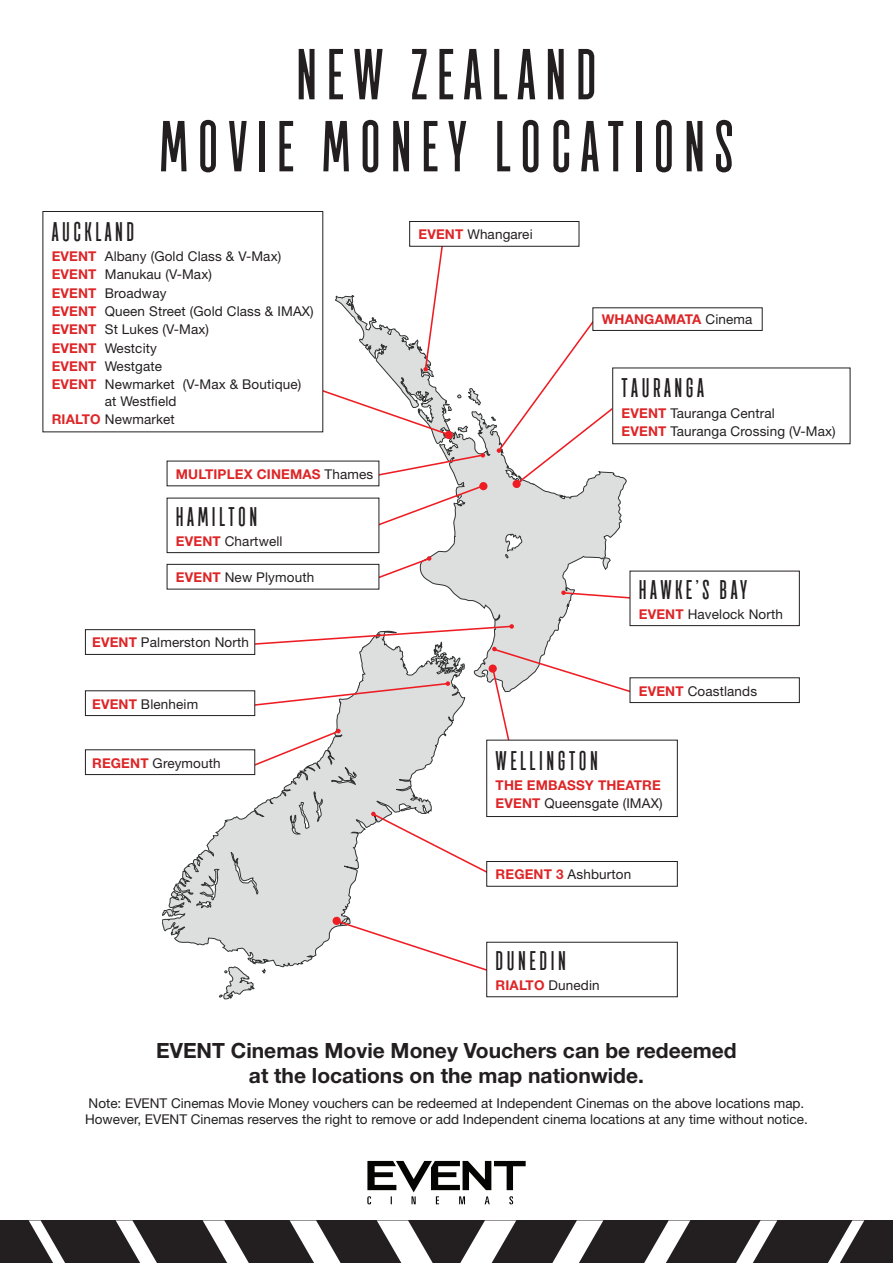
<style>
.page{position:relative;width:893px;height:1263px;background:#fff}
.page>*{position:absolute;margin:0;border:0;box-sizing:border-box;transform-origin:0 0}
.t1{font:700 72px "TT Bluescreens";letter-spacing:.135em;color:#231f20}
.t2{font:700 27px "TT Bluescreens";letter-spacing:.13em;color:#231f20}
.t3{font:700 21px/25.2px "Helvetica Neue";color:#231f20;text-align:center}
.t4{font:13.5px/16.2px "Helvetica Neue";letter-spacing:.01em;color:#231f20}
.t5{font:700 13.5px "Helvetica Neue";letter-spacing:.01em;color:#de2527}
.s1{font-weight:700;color:#de2527}
.s2{font-weight:400;color:#231f20}
</style>
<div class="page">
<svg style="left:0;top:1220px;width:893px;height:43px"></svg>
<svg style="left:262px;top:968px;width:4px;height:6px"></svg>
<svg style="left:219px;top:967px;width:36px;height:32px"></svg>
<svg style="left:162px;top:716px;width:188px;height:251px"></svg>
<svg style="left:335px;top:367px;width:292px;height:257px"></svg>
<svg style="left:196px;top:534px;width:326px;height:377px"></svg>
<svg style="left:362px;top:453px;width:123px;height:79px"></svg>
<div style="left:445px;top:431px;width:8px;height:8px;background:#ee1d23;border-radius:50%"></div>
<div style="left:479px;top:482px;width:8px;height:8px;background:#ee1d23;border-radius:50%"></div>
<svg style="left:201px;top:228px;width:280px;height:209px"></svg>
<svg style="left:362px;top:556px;width:69px;height:29px"></svg>
<svg style="left:335px;top:919px;width:160px;height:52px"></svg>
<svg style="left:371px;top:812px;width:124px;height:65px"></svg>
<div style="left:333px;top:917px;width:8px;height:8px;background:#ee1d23;border-radius:50%"></div>
<svg style="left:231px;top:624px;width:413px;height:145px"></svg>
<svg style="left:561px;top:590px;width:69px;height:10px"></svg>
<svg style="left:491px;top:322px;width:135px;height:164px"></svg>
<div style="left:512px;top:480px;width:9px;height:8px;background:#ee1d23;border-radius:50%"></div>
<svg style="left:367px;top:1161px;width:159px;height:43px"></svg>
<div style="left:43px;top:211px;width:280px;height:221px;background:#fff"></div>
<div style="left:487px;top:942px;width:190px;height:55px;background:#fff"></div>
<div style="left:486px;top:942px;width:192px;height:55px;border:1px solid #231f20"></div>
<div style="left:167px;top:498px;width:212px;height:55px;background:#fff"></div>
<div style="left:167px;top:498px;width:212px;height:55px;border:1px solid #231f20"></div>
<div style="left:487px;top:740px;width:190px;height:76px;background:#fff"></div>
<div style="left:486px;top:740px;width:192px;height:77px;border:1px solid #231f20"></div>
<div style="left:613px;top:368px;width:237px;height:76px;background:#fff"></div>
<div style="left:612px;top:368px;width:238px;height:76px;border:1px solid #231f20"></div>
<div style="left:630px;top:571px;width:170px;height:55px;border:1px solid #231f20"></div>
<div style="left:410px;top:221px;width:169px;height:25px;background:#fff"></div>
<div style="left:409px;top:221px;width:170px;height:26px;border:1px solid #231f20"></div>
<div style="left:167px;top:461px;width:212px;height:25px;background:#fff"></div>
<div style="left:167px;top:564px;width:212px;height:25px;background:#fff"></div>
<div style="left:167px;top:564px;width:212px;height:25px;border:1px solid #231f20"></div>
<div style="left:85px;top:630px;width:170px;height:24px;background:#fff"></div>
<div style="left:85px;top:629px;width:170px;height:26px;border:1px solid #231f20"></div>
<div style="left:85px;top:691px;width:170px;height:24px;background:#fff"></div>
<div style="left:85px;top:690px;width:170px;height:26px;border:1px solid #231f20"></div>
<div style="left:85px;top:750px;width:170px;height:24px;background:#fff"></div>
<div style="left:85px;top:749px;width:170px;height:26px;border:1px solid #231f20"></div>
<div style="left:593px;top:308px;width:169px;height:22px;background:#fff"></div>
<div style="left:592px;top:307px;width:171px;height:24px;border:1px solid #231f20"></div>
<div style="left:630px;top:678px;width:169px;height:24px;background:#fff"></div>
<div style="left:630px;top:677px;width:170px;height:26px;border:1px solid #231f20"></div>
<div style="left:487px;top:861px;width:190px;height:25px;background:#fff"></div>
<div style="left:486px;top:861px;width:192px;height:26px;border:1px solid #231f20"></div>
<p class="t1" style="left:296px;top:35px;width:302px">NEW ZEALAND</p>
<p class="t1" style="left:160px;top:107px;width:575px">MOVIE MONEY LOCATIONS</p>
<p class="t2" style="left:52px;top:216px;width:84px">AUCKLAND</p>
<p class="t4" style="left:52px;top:248px;width:231px"><span class="s1">EVENT</span> Albany (Gold Class &amp; V-Max)</p>
<p class="t4" style="left:52px;top:266px;width:162px"><span class="s1">EVENT</span> Manukau (V-Max)</p>
<p class="t4" style="left:52px;top:285px;width:116px"><span class="s1">EVENT</span> Broadway</p>
<p class="t4" style="left:52px;top:303px;width:263px"><span class="s1">EVENT</span> Queen Street (Gold Class &amp; IMAX)</p>
<p class="t4" style="left:52px;top:321px;width:159px"><span class="s1">EVENT</span> St Lukes (V-Max)</p>
<p class="t4" style="left:52px;top:340px;width:107px"><span class="s1">EVENT</span> Westcity</p>
<p class="t4" style="left:52px;top:358px;width:112px"><span class="s1">EVENT</span> Westgate</p>
<p class="t4" style="left:105px;top:376px;width:198px;text-indent:-53px"><span class="s1">EVENT</span> Newmarket (V-Max &amp; Boutique) at Westfield</p>
<p class="t4" style="left:52px;top:411px;width:125px"><span class="s1">RIALTO</span> Newmarket</p>
<p class="t5" style="left:176px;top:466px;width:199px">MULTIPLEX CINEMAS <span class="s2">Thames</span></p>
<p class="t2" style="left:176px;top:502px;width:83px">HAMILTON</p>
<p class="t4" style="left:176px;top:533px;width:108px"><span class="s1">EVENT</span> Chartwell</p>
<p class="t4" style="left:176px;top:569px;width:140px"><span class="s1">EVENT</span> New Plymouth</p>
<p class="t4" style="left:92px;top:634px;width:158px"><span class="s1">EVENT</span> Palmerston North</p>
<p class="t4" style="left:92px;top:695px;width:108px"><span class="s1">EVENT</span> Blenheim</p>
<p class="t4" style="left:92px;top:754px;width:130px"><span class="s1">REGENT</span> Greymouth</p>
<p class="t4" style="left:419px;top:226px;width:116px"><span class="s1">EVENT</span> Whangarei</p>
<p class="t5" style="left:602px;top:311px;width:152px">WHANGAMATA <span class="s2">Cinema</span></p>
<p class="t2" style="left:622px;top:373px;width:84px">TAURANGA</p>
<p class="t4" style="left:622px;top:404px;width:155px"><span class="s1">EVENT</span> Tauranga Central</p>
<p class="t4" style="left:622px;top:423px;width:216px"><span class="s1">EVENT</span> Tauranga Crossing (V-Max)</p>
<p class="t2" style="left:639px;top:575px;width:110px">HAWKE’S BAY</p>
<p class="t4" style="left:639px;top:606px;width:146px"><span class="s1">EVENT</span> Havelock North</p>
<p class="t4" style="left:639px;top:682px;width:120px"><span class="s1">EVENT</span> Coastlands</p>
<p class="t2" style="left:496px;top:745px;width:104px">WELLINGTON</p>
<p class="t5" style="left:496px;top:777px;width:167px">THE EMBASSY THEATRE</p>
<p class="t4" style="left:496px;top:795px;width:168px"><span class="s1">EVENT</span> Queensgate (IMAX)</p>
<p class="t4" style="left:496px;top:866px;width:137px"><span class="s1">REGENT 3</span> Ashburton</p>
<p class="t2" style="left:496px;top:946px;width:72px">DUNEDIN</p>
<p class="t4" style="left:496px;top:977px;width:106px"><span class="s1">RIALTO</span> Dunedin</p>
<p class="t3" style="left:156px;top:1038px;width:582px">EVENT Cinemas Movie Money Vouchers can be redeemed at the locations on the map nationwide.</p>
<p class="t4" style="left:85px;top:1095px;width:724px">Note: EVENT Cinemas Movie Money vouchers can be redeemed at Independent Cinemas on the above locations map.<br>However, EVENT Cinemas reserves the right to remove or add Independent cinema locations at any time without notice.</p>
</div>
